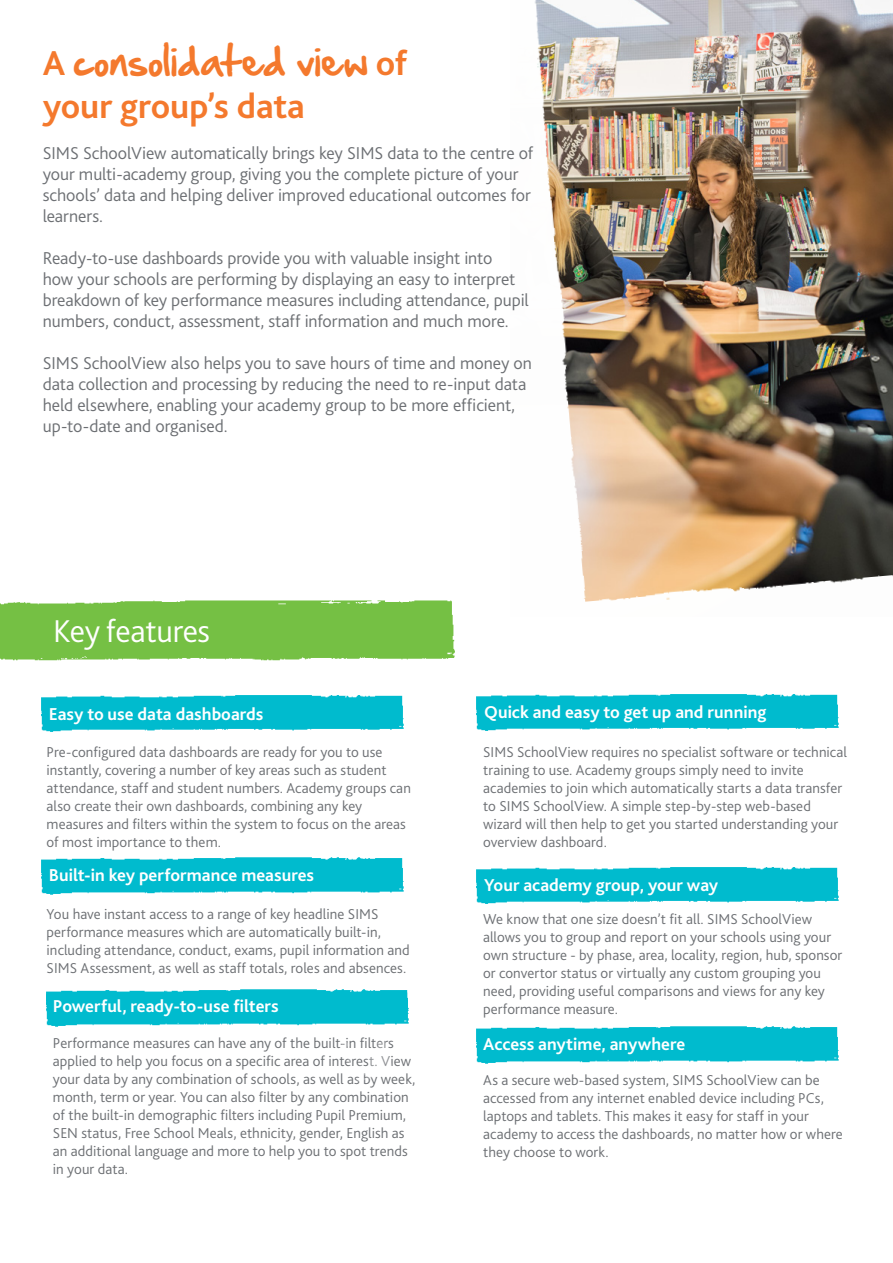
<style>
.page{position:relative;width:893px;height:1263px;background:#fff}
.page>*{position:absolute;margin:0;border:0;box-sizing:border-box;transform-origin:0 0}
.t1{font:36px "Hand Of Sean";color:#f4792d}
.t2{font:700 36px "Bliss 2";letter-spacing:-.005em;color:#f4792d}
.t3{font:300 33px "Bliss 2";letter-spacing:-.01em;color:#fff}
.t4{font:300 18px/21px "Bliss 2";letter-spacing:-.005em;color:#6c6f73}
.t5{font:700 18px "Bliss 2";color:#fff}
.t6{font:300 15px/18px "Bliss 2";letter-spacing:.005em;color:#6c6f73}
.s1{font-family:"Bliss 2";font-weight:700}
</style>
<div class="page">
<img style="left:638px;top:0;width:255px;height:524px">
<img style="left:535px;top:0;width:103px;height:524px">
<img style="left:579px;top:524px;width:314px;height:78px">
<img style="left:0;top:600px;width:455px;height:61px">
<img style="left:476px;top:867px;width:363px;height:37px">
<img style="left:41px;top:695px;width:363px;height:37px">
<img style="left:41px;top:857px;width:363px;height:38px">
<img style="left:46px;top:989px;width:363px;height:38px">
<img style="left:476px;top:694px;width:363px;height:37px">
<img style="left:476px;top:1026px;width:363px;height:38px">
<h1 class="t1" style="left:43px;top:28px;width:366px"><span class="s1">A</span> consolidated view <span class="s1">of</span></h1>
<h1 class="t2" style="left:43px;top:84px;width:264px">your group’s data</h1>
<p class="t4" style="left:43px;top:142px;width:492px">SIMS SchoolView automatically brings key SIMS data to the centre of your multi-academy group, giving you the complete picture of your schools’ data and helping deliver improved educational outcomes for learners.</p>
<p class="t4" style="left:43px;top:247px;width:488px">Ready-to-use dashboards provide you with valuable insight into<br>how your schools are performing by displaying an easy to interpret breakdown of key performance measures including attendance, pupil numbers, conduct, assessment, staff information and much more.</p>
<p class="t4" style="left:43px;top:352px;width:491px">SIMS SchoolView also helps you to save hours of time and money on data collection and processing by reducing the need to re-input data held elsewhere, enabling your academy group to be more efficient, up-to-date and organised.</p>
<h2 class="t3" style="left:53px;top:611px;width:158px">Key features</h2>
<p class="t5" style="left:49px;top:702px;width:216px">Easy to use data dashboards</p>
<p class="t6" style="left:47px;top:743px;width:366px">Pre-configured data dashboards are ready for you to use instantly, covering a number of key areas such as student attendance, staff and student numbers. Academy groups can also create their own dashboards, combining any key measures and filters within the system to focus on the areas of most importance to them.</p>
<p class="t5" style="left:49px;top:864px;width:267px">Built-in key performance measures</p>
<p class="t5" style="left:484px;top:700px;width:284px">Quick and easy to get up and running</p>
<p class="t6" style="left:483px;top:742px;width:365px">SIMS SchoolView requires no specialist software or technical training to use. Academy groups simply need to invite academies to join which automatically starts a data transfer to SIMS SchoolView. A simple step-by-step web-based wizard will then help to get you started understanding your overview dashboard.</p>
<p class="t5" style="left:484px;top:873px;width:236px">Your academy group, your way</p>
<p class="t6" style="left:47px;top:904px;width:365px">You have instant access to a range of key headline SIMS performance measures which are automatically built-in, including attendance, conduct, exams, pupil information and SIMS Assessment, as well as staff totals, roles and absences.</p>
<p class="t6" style="left:483px;top:910px;width:361px">We know that one size doesn’t fit all. SIMS SchoolView allows you to group and report on your schools using your own structure - by phase, area, locality, region, hub, sponsor or convertor status or virtually any custom grouping you need, providing useful comparisons and views for any key performance measure.</p>
<p class="t5" style="left:53px;top:995px;width:227px">Powerful, ready-to-use filters</p>
<p class="t6" style="left:53px;top:1034px;width:364px">Performance measures can have any of the built-in filters applied to help you focus on a specific area of interest. View your data by any combination of schools, as well as by week, month, term or year. You can also filter by any combination of the built-in demographic filters including Pupil Premium, SEN status, Free School Meals, ethnicity, gender, English as an additional language and more to help you to spot trends in your data.</p>
<p class="t5" style="left:483px;top:1033px;width:204px">Access anytime, anywhere</p>
<p class="t6" style="left:483px;top:1070px;width:361px">As a secure web-based system, SIMS SchoolView can be accessed from any internet enabled device including PCs, laptops and tablets. This makes it easy for staff in your academy to access the dashboards, no matter how or where they choose to work.</p>
</div>
